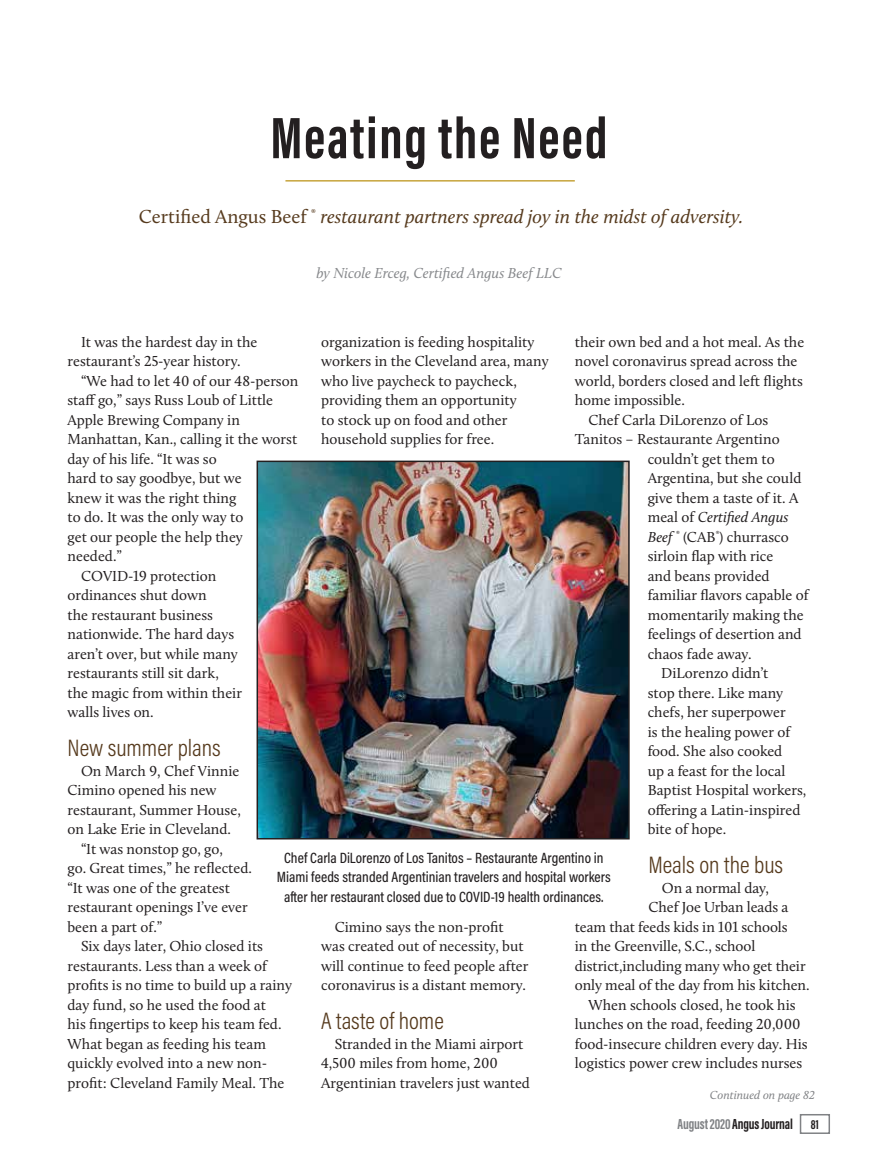
<style>
.page{position:relative;width:878px;height:1168px;background:#fff}
.page>*{position:absolute;margin:0;border:0;box-sizing:border-box;transform-origin:0 0}
.T2_Hed{font:700 60px "Acumin Pro Extra Cond";letter-spacing:.03em;color:#231f20}
.subhead-new{font:300 24px "Acumin Pro Cond";color:#563a1d}
.T2_Deck{font:italic 19.5px "Calluna";color:#563a1d}
.Body_Text{font:15px/19.5px "Calluna";color:#231f20}
.photo_caption{font:500 15px/19.5px "Acumin Pro Cond";color:#231f20;text-align:center}
.T2_Deck-2{font:italic 15px "Calluna";color:#87898c}
.t1{font:700 15px "Acumin Pro Extra Cond";letter-spacing:-.01em;color:#231f20}
.Body_Text-2{font:italic 15px "Calluna";color:#231f20}
.Jump_To_caption{font:italic 12px "Calluna";color:#808285}
.s1{font-style:normal}
.s2{font-style:italic}
.s3{color:#808285}
.s4{font-size:13.5px}
</style>
<div class="page">
<img style="left:259px;top:463px;width:367px;height:373px">
<div style="left:256px;top:460px;width:373px;height:379px;border:2px solid #231f20"></div>
<hr style="left:285px;top:180px;width:289px;height:2px;background:#c6a43c">
<div style="left:799px;top:1114px;width:31px;height:20px;border:2px solid #808285"></div>
<p class="T2_Hed" style="left:270px;top:101px;width:338px">Meating the Need</p>
<p class="T2_Deck" style="left:139px;top:205px;width:606px"><span class="s1">Certified Angus Beef</span> <sup>®</sup> restaurant partners spread joy in the midst of adversity.</p>
<p class="T2_Deck-2" style="left:316px;top:264px;width:247px">by Nicole Erceg, Certified Angus Beef LLC</p>
<p class="Body_Text" style="left:68px;top:332px;width:191px;text-indent:14px">It was the hardest day in the restaurant’s 25-year history.</p>
<p class="Body_Text" style="left:68px;top:371px;width:232px;text-indent:14px">“We had to let 40 of our 48-person staff go,” says Russ Loub of Little<br>Apple Brewing Company in<br>Manhattan, Kan., calling it the worst day of his life. “It was so<br>hard to say goodbye, but we<br>knew it was the right thing<br>to do. It was the only way to<br>get our people the help they needed.”</p>
<p class="Body_Text" style="left:68px;top:566px;width:176px;text-indent:14px">COVID-19 protection ordinances shut down<br>the restaurant business nationwide. The hard days aren’t over, but while many restaurants still sit dark, the magic from within their walls lives on.</p>
<p class="subhead-new" style="left:68px;top:732px;width:155px">New summer plans</p>
<p class="Body_Text" style="left:68px;top:761px;width:175px;text-indent:14px">On March 9, Chef Vinnie<br>Cimino opened his new restaurant, Summer House, on Lake Erie in Cleveland.</p>
<p class="Body_Text" style="left:68px;top:839px;width:186px;text-indent:14px">“It was nonstop go, go,<br>go. Great times,” he reflected. “It was one of the greatest restaurant openings I’ve ever been a part of.”</p>
<p class="Body_Text" style="left:68px;top:936px;width:226px;text-indent:14px">Six days later, Ohio closed its restaurants. Less than a week of profits is no time to build up a rainy day fund, so he used the food at<br>his fingertips to keep his team fed.<br>What began as feeding his team quickly evolved into a new non&shy;profit: Cleveland Family Meal. The</p>
<p class="Body_Text" style="left:321px;top:332px;width:229px">organization is feeding hospitality workers in the Cleveland area, many who live paycheck to paycheck, providing them an opportunity<br>to stock up on food and other household supplies for free.</p>
<p class="Body_Text" style="left:574px;top:332px;width:231px">their own bed and a hot meal. As the novel coronavirus spread across the world, borders closed and left flights home impossible.</p>
<p class="Body_Text" style="left:588px;top:410px;width:181px">Chef Carla DiLorenzo of Los</p>
<p class="Body_Text" style="left:574px;top:429px;width:206px">Tanitos – Restaurante Argentino</p>
<p class="Body_Text" style="left:647px;top:449px;width:128px">couldn’t get them to</p>
<p class="Body_Text" style="left:647px;top:468px;width:155px">Argentina, but she could</p>
<p class="Body_Text" style="left:647px;top:488px;width:152px">give them a taste of it. A</p>
<p class="Body_Text-2" style="left:647px;top:508px;width:142px"><span class="s1">meal of</span> Certified Angus</p>
<p class="Body_Text" style="left:647px;top:527px;width:143px"><span class="s2">Beef</span> <sup>®</sup> (CAB<sup>®</sup>) churrasco</p>
<p class="Body_Text" style="left:647px;top:546px;width:127px">sirloin flap with rice</p>
<p class="Body_Text" style="left:647px;top:566px;width:123px">and beans provided</p>
<p class="Body_Text" style="left:647px;top:585px;width:162px">familiar flavors capable of</p>
<p class="Body_Text" style="left:647px;top:605px;width:158px">momentarily making the</p>
<p class="Body_Text" style="left:647px;top:624px;width:155px">feelings of desertion and</p>
<p class="Body_Text" style="left:647px;top:644px;width:105px">chaos fade away.</p>
<p class="Body_Text" style="left:647px;top:663px;width:160px;text-indent:14px">DiLorenzo didn’t<br>stop there. Like many chefs, her superpower<br>is the healing power of food. She also cooked<br>up a feast for the local<br>Baptist Hospital workers, offering a Latin-inspired bite of hope.</p>
<p class="subhead-new" style="left:648px;top:849px;width:136px">Meals on the bus</p>
<p class="Body_Text" style="left:662px;top:878px;width:108px">On a normal day,</p>
<p class="Body_Text" style="left:648px;top:897px;width:141px">Chef Joe Urban leads a</p>
<p class="Body_Text" style="left:574px;top:917px;width:214px">team that feeds kids in 101 schools</p>
<p class="Body_Text" style="left:574px;top:936px;width:182px">in the Greenville, S.C., school</p>
<p class="Body_Text" style="left:574px;top:956px;width:232px">district,including many who get their</p>
<p class="Body_Text" style="left:574px;top:975px;width:236px">only meal of the day from his kitchen.</p>
<p class="Body_Text" style="left:574px;top:995px;width:234px;text-align:center">When schools closed, he took his lunches on the road, feeding 20,000 food-insecure children every day. His logistics power crew includes nurses</p>
<p class="photo_caption" style="left:277px;top:847px;width:335px">Chef Carla DiLorenzo of Los Tanitos – Restaurante Argentino in<br>Miami feeds stranded Argentinian travelers and hospital workers after her restaurant closed due to COVID-19 health ordinances.</p>
<p class="Body_Text" style="left:321px;top:917px;width:209px;text-indent:14px">Cimino says the non-profit was created out of necessity, but will continue to feed people after coronavirus is a distant memory.</p>
<p class="subhead-new" style="left:321px;top:1005px;width:124px">A taste of home</p>
<p class="Body_Text" style="left:321px;top:1034px;width:210px;text-indent:14px">Stranded in the Miami airport<br>4,500 miles from home, 200<br>Argentinian travelers just wanted</p>
<p class="Jump_To_caption" style="left:710px;top:1087px;width:106px">Continued on page 82</p>
<p class="t1" style="left:677px;top:1115px;width:143px"><span class="s3">August 2020</span> Angus Journal <span class="s4">81</span></p>
</div>
